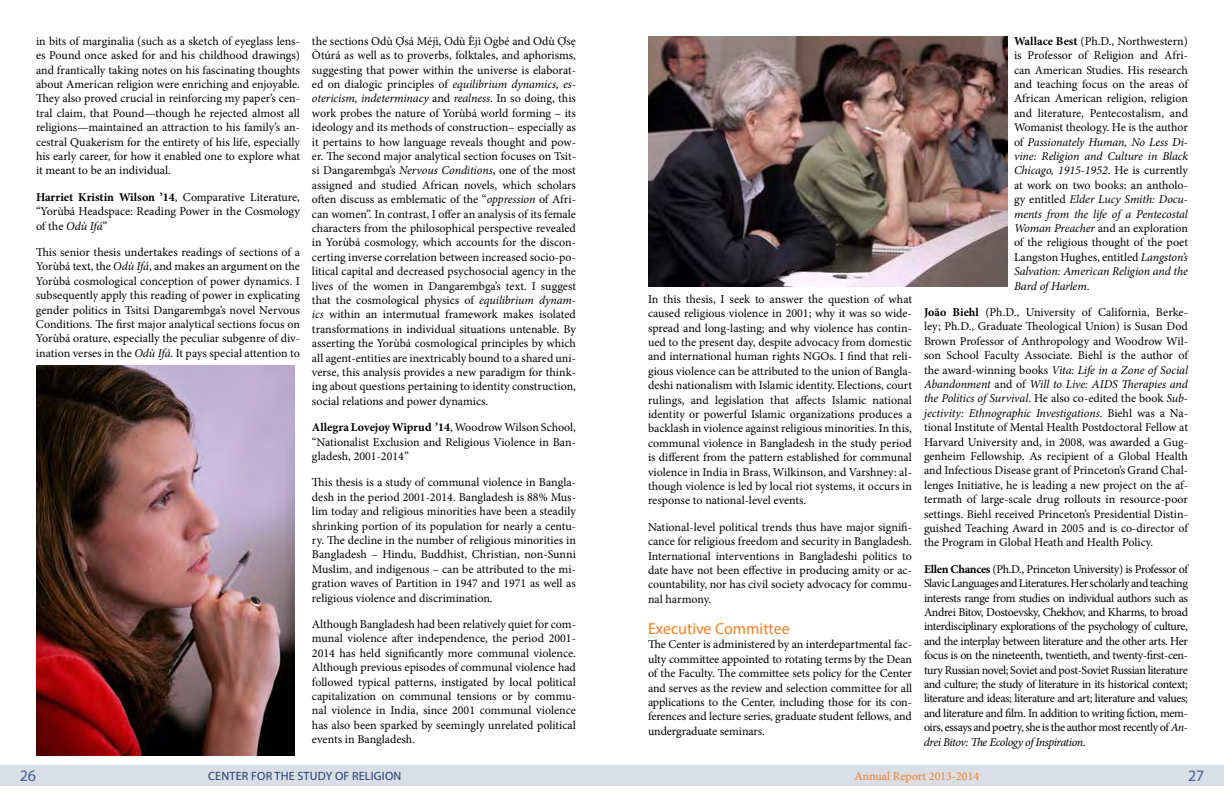
<style>
.page{position:relative;width:1224px;height:792px;background:#fff}
.page>*{position:absolute;margin:0;border:0;box-sizing:border-box;transform-origin:0 0}
.Headline1{font:16px "Myriad Pro";color:#f57f20}
.t1{font:16px "Myriad Pro";color:#415e96}
.Body{font:12px/14.4px "Minion Pro";letter-spacing:-.005em;color:#000;text-align:justify}
.t2{font:12px "Myriad Pro";letter-spacing:.02em;color:#1d3e72}
.t3{font:12px "Minion Pro";color:#f57f20}
.s1{font-weight:700}
.s2{font-style:italic}
</style>
<div class="page">
<div style="left:0;top:765px;width:1224px;height:21px;background:#dadee6"></div>
<img style="left:36px;top:366px;width:259px;height:390px">
<img style="left:648px;top:36px;width:360px;height:251px">
<p class="Body" style="left:36px;top:34px;width:266px">in bits of marginalia (such as a sketch of eyeglass lens&shy;es Pound once asked for and his childhood drawings) and frantically taking notes on his fascinating thoughts about American religion were enriching and enjoyable.<br>They also proved crucial in reinforcing my paper’s cen&shy;tral claim, that Pound—though he rejected almost all religions—maintained an attraction to his family’s an&shy;cestral Quakerism for the entirety of his life, especially his early career, for how it enabled one to explore what it meant to be an individual.</p>
<p class="Body" style="left:36px;top:190px;width:265px"><span class="s1">Harriet Kristin Wilson ’14</span>, Comparative Literature, “Yorùbá Headspace: Reading Power in the Cosmology of the <span class="s2">Odù Ifá</span>”</p>
<p class="Body" style="left:36px;top:245px;width:266px">This senior thesis undertakes readings of sections of a Yorùbá text, the <span class="s2">Odù Ifá</span>, and makes an argument on the Yorùbá cosmological conception of power dynamics. I subsequently apply this reading of power in explicating gender politics in Tsitsi Dangarembga’s novel Nervous Conditions. The first major analytical sections focus on Yorùbá orature, especially the peculiar subgenre of div&shy;ination verses in the <span class="s2">Odù Ifá</span>. It pays special attention to</p>
<p class="Body" style="left:312px;top:34px;width:266px">the sections Odù Ợsá Méjì, Odù Èjì Ogbé and Odù Ợsẹ Òtúrá as well as to proverbs, folktales, and aphorisms, suggesting that power within the universe is elaborat&shy;ed on dialogic principles of <span class="s2">equilibrium dynamics, es&shy;otericism, indeterminacy</span> and <span class="s2">realness</span>. In so doing, this work probes the nature of Yorùbá world forming – its ideology and its methods of construction– especially as it pertains to how language reveals thought and pow&shy;er. The second major analytical section focuses on Tsit&shy;si Dangarembga’s <span class="s2">Nervous Conditions</span>, one of the most assigned and studied African novels, which scholars often discuss as emblematic of the “<span class="s2">oppression</span> of Afri&shy;can women”. In contrast, I offer an analysis of its female characters from the philosophical perspective revealed in Yorùbá cosmology, which accounts for the discon&shy;certing inverse correlation between increased socio-po&shy;litical capital and decreased psychosocial agency in the lives of the women in Dangarembga’s text. I suggest that the cosmological physics of <span class="s2">equilibrium dynam&shy;ics</span> within an intermutual framework makes isolated transformations in individual situations untenable. By asserting the Yorùbá cosmological principles by which all agent-entities are inextricably bound to a shared uni&shy;verse, this analysis provides a new paradigm for think&shy;ing about questions pertaining to identity construction, social relations and power dynamics.</p>
<p class="Body" style="left:312px;top:420px;width:266px"><span class="s1">Allegra Lovejoy Wiprud ’14</span>, Woodrow Wilson School, “Nationalist Exclusion and Religious Violence in Ban&shy;gladesh, 2001-2014”</p>
<p class="Body" style="left:312px;top:475px;width:266px">This thesis is a study of communal violence in Bangla&shy;desh in the period 2001-2014. Bangladesh is 88% Mus&shy;lim today and religious minorities have been a steadily shrinking portion of its population for nearly a centu&shy;ry. The decline in the number of religious minorities in Bangladesh – Hindu, Buddhist, Christian, non-Sunni Muslim, and indigenous – can be attributed to the mi&shy;gration waves of Partition in 1947 and 1971 as well as religious violence and discrimination.</p>
<p class="Body" style="left:312px;top:617px;width:266px">Although Bangladesh had been relatively quiet for com&shy;munal violence after independence, the period 2001- 2014 has held significantly more communal violence.<br>Although previous episodes of communal violence had followed typical patterns, instigated by local political capitalization on communal tensions or by commu&shy;nal violence in India, since 2001 communal violence has also been sparked by seemingly unrelated political events in Bangladesh.</p>
<p class="Body" style="left:648px;top:292px;width:266px">In this thesis, I seek to answer the question of what caused religious violence in 2001; why it was so wide&shy;spread and long-lasting; and why violence has contin&shy;ued to the present day, despite advocacy from domestic and international human rights NGOs. I find that reli&shy;gious violence can be attributed to the union of Bangla&shy;deshi nationalism with Islamic identity. Elections, court rulings, and legislation that affects Islamic national identity or powerful Islamic organizations produces a backlash in violence against religious minorities. In this, communal violence in Bangladesh in the study period is different from the pattern established for communal violence in India in Brass, Wilkinson, and Varshney: al&shy;though violence is led by local riot systems, it occurs in response to national-level events.</p>
<p class="Body" style="left:648px;top:520px;width:266px">National-level political trends thus have major signifi&shy;cance for religious freedom and security in Bangladesh.<br>International interventions in Bangladeshi politics to date have not been effective in producing amity or ac&shy;countability, nor has civil society advocacy for commu&shy;nal harmony.</p>
<p class="Headline1" style="left:648px;top:619px;width:143px">Executive Committee</p>
<p class="Body" style="left:648px;top:637px;width:266px">The Center is administered by an interdepartmental fac&shy;ulty committee appointed to rotating terms by the Dean of the Faculty. The committee sets policy for the Center and serves as the review and selection committee for all applications to the Center, including those for its con&shy;ferences and lecture series, graduate student fellows, and undergraduate seminars.</p>
<p class="Body" style="left:1014px;top:34px;width:176px"><span class="s1">Wallace Best</span> (Ph.D., Northwestern) is Professor of Religion and Afri&shy;can American Studies. His research and teaching focus on the areas of African American religion, religion and literature, Pentecostalism, and Womanist theology. He is the author of <span class="s2">Passionately Human, No Less Di&shy;vine: Religion and Culture in Black Chicago, 1915-1952</span>. He is currently at work on two books: an antholo&shy;gy entitled <span class="s2">Elder Lucy Smith: Docu&shy;ments from the life of a Pentecostal Woman Preacher</span> and an exploration of the religious thought of the poet Langston Hughes, entitled <span class="s2">Langston’s Salvation: American Religion and the Bard of Harlem</span>.</p>
<p class="Body" style="left:924px;top:305px;width:266px"><span class="s1">João Biehl</span> (Ph.D., University of California, Berke&shy;ley; Ph.D., Graduate Theological Union) is Susan Dod Brown Professor of Anthropology and Woodrow Wil&shy;son School Faculty Associate. Biehl is the author of the award-winning books <span class="s2">Vita: Life in a Zone of Social Abandonment</span> and of <span class="s2">Will to Live: AIDS Therapies and the Politics of Survival</span>. He also co-edited the book <span class="s2">Sub&shy;jectivity: Ethnographic Investigations</span>. Biehl was a Na&shy;tional Institute of Mental Health Postdoctoral Fellow at Harvard University and, in 2008, was awarded a Gug&shy;genheim Fellowship. As recipient of a Global Health and Infectious Disease grant of Princeton’s Grand Chal&shy;lenges Initiative, he is leading a new project on the af&shy;termath of large-scale drug rollouts in resource-poor settings. Biehl received Princeton’s Presidential Distin&shy;guished Teaching Award in 2005 and is co-director of the Program in Global Heath and Health Policy.</p>
<p class="Body" style="left:924px;top:562px;width:266px"><span class="s1">Ellen Chances</span> (Ph.D., Princeton University) is Professor of Slavic Languages and Literatures. Her scholarly and teaching interests range from studies on individual authors such as Andrei Bitov, Dostoevsky, Chekhov, and Kharms, to broad interdisciplinary explorations of the psychology of culture, and the interplay between literature and the other arts. Her focus is on the nineteenth, twentieth, and twenty-first-cen&shy;tury Russian novel; Soviet and post-Soviet Russian literature and culture; the study of literature in its historical context; literature and ideas; literature and art; literature and values; and literature and film. In addition to writing fiction, mem&shy;oirs, essays and poetry, she is the author most recently of <span class="s2">An&shy;drei Bitov: The Ecology of Inspiration</span>.</p>
<h1 class="t1" style="left:20px;top:766px;width:18px">26</h1>
<p class="t2" style="left:208px;top:769px;width:195px">CENTER FOR THE STUDY OF RELIGION</p>
<p class="t3" style="left:854px;top:768px;width:126px">Annual Report 2013-2014</p>
<h1 class="t1" style="left:1188px;top:766px;width:18px">27</h1>
</div>
